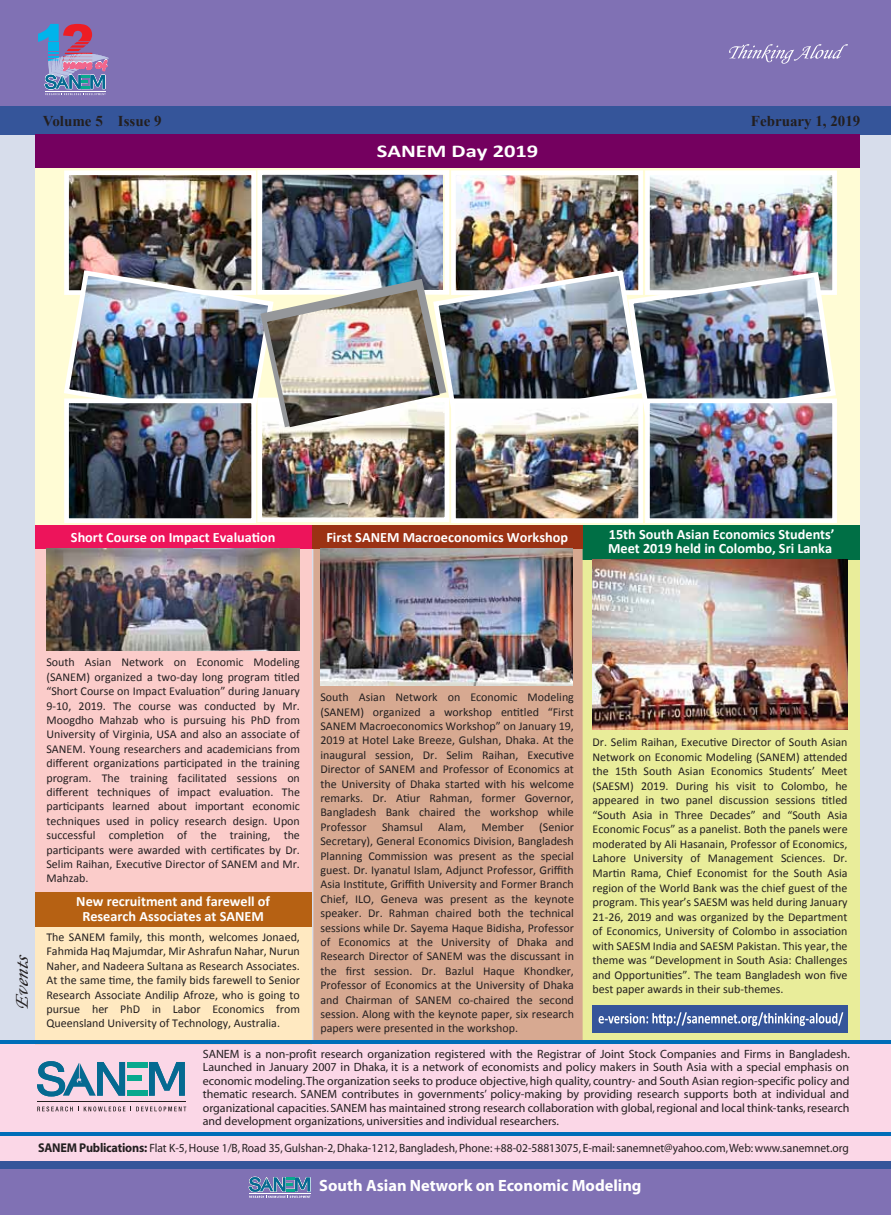
<style>
.page{position:relative;width:891px;height:1215px;background:#d7ddeb}
.page>*{position:absolute;margin:0;border:0;box-sizing:border-box;transform-origin:0 0}
.t1{font:italic 20.1px "Monotype Corsiva";color:#231f20;scale:1.04 1}
.t2{font:700 18px "Calibri";color:#fff;scale:1.25 1}
.t3{font:700 16.35px "Myriad";color:#fff}
.t4{font:700 15px "Times New Roman";color:#231f20}
.t5{font:700 14.25px/13.5px "Calibri";color:#fff}
.t6{font:12px/14.4px "Calibri";color:#231f20;text-align:justify}
.t7{font:12px/13.5px "Myriad";color:#231f20;text-align:justify}
.t8{font:12px "Myriad";color:#231f20;scale:.96 1}
.s1{font-weight:700;font-size:12.75px}
</style>
<div class="page">
<div style="left:0;top:0;width:891px;height:134px;background:#35559a"></div>
<div style="left:0;top:0;width:891px;height:106px;background:#8071b4"></div>
<div style="left:0;top:1161px;width:891px;height:54px;background:#35559a"></div>
<div style="left:0;top:1170px;width:891px;height:45px;background:#8071b4"></div>
<div style="left:0;top:1041px;width:891px;height:120px;background:#fbd7e7"></div>
<hr style="left:0;top:1132px;width:891px;height:3px;background:#006db8">
<svg style="left:729px;top:44px;width:119px;height:20px"></svg>
<svg style="left:248px;top:1176px;width:63px;height:22px"></svg>
<hr style="left:249px;top:1194px;width:61px;height:1px;background:#fff">
<div style="left:36px;top:134px;width:824px;height:398px;background:#fffcd5"></div>
<img style="left:70px;top:176px;width:180px;height:92px">
<div style="left:64px;top:170px;width:192px;height:125px;border:5px solid #fff"></div>
<img style="left:457px;top:176px;width:180px;height:92px">
<div style="left:451px;top:170px;width:192px;height:125px;border:5px solid #fff"></div>
<img style="left:263px;top:176px;width:179px;height:92px">
<div style="left:257px;top:170px;width:192px;height:125px;border:5px solid #fff"></div>
<img style="left:70px;top:427px;width:180px;height:90px">
<div style="left:64px;top:398px;width:192px;height:125px;border:5px solid #fff"></div>
<img style="left:457px;top:427px;width:180px;height:90px">
<div style="left:451px;top:398px;width:192px;height:125px;border:5px solid #fff"></div>
<img style="left:651px;top:176px;width:180px;height:92px">
<div style="left:645px;top:170px;width:192px;height:125px;border:5px solid #fff"></div>
<img style="left:651px;top:427px;width:180px;height:90px">
<div style="left:645px;top:398px;width:192px;height:125px;border:5px solid #fff"></div>
<img style="left:263px;top:427px;width:180px;height:89px">
<div style="left:257px;top:398px;width:192px;height:124px;border:5px solid #fff"></div>
<img style="left:64px;top:268px;width:773px;height:159px">
<img style="left:267px;top:290px;width:173px;height:137px">
<div style="left:36px;top:134px;width:824px;height:33px;background:#74005f"></div>
<div style="left:581px;top:560px;width:279px;height:482px;background:#e9ed9a"></div>
<div style="left:581px;top:525px;width:279px;height:34px;background:#006f45"></div>
<div style="left:36px;top:548px;width:276px;height:496px;background:#fbccca"></div>
<div style="left:36px;top:916px;width:276px;height:128px;background:#ffe9c1"></div>
<div style="left:313px;top:548px;width:270px;height:493px;background:#d7a991"></div>
<div style="left:36px;top:525px;width:276px;height:23px;background:#ed145b"></div>
<div style="left:36px;top:892px;width:276px;height:34px;background:#b66113"></div>
<div style="left:313px;top:525px;width:270px;height:23px;background:#9b3214"></div>
<img style="left:46px;top:548px;width:254px;height:103px">
<img style="left:320px;top:548px;width:253px;height:137px">
<img style="left:593px;top:560px;width:255px;height:170px">
<hr style="left:0;top:1041px;width:891px;height:3px;background:#006db8">
<div style="left:592px;top:1005px;width:256px;height:28px;background:#35559a"></div>
<svg style="left:599px;top:1012px;width:244px;height:14px"></svg>
<svg style="left:38px;top:24px;width:71px;height:71px"></svg>
<hr style="left:45px;top:91px;width:61px;height:1px;background:#fff">
<svg style="left:149px;top:1062px;width:36px;height:34px"></svg>
<div style="left:127px;top:1062px;width:20px;height:5px;background:#08a98e"></div>
<svg style="left:37px;top:1061px;width:105px;height:36px"></svg>
<div style="left:127px;top:1090px;width:20px;height:6px;background:#08a98e"></div>
<svg style="left:37px;top:1107px;width:149px;height:5px"></svg>
<hr style="left:37px;top:1101px;width:149px;height:1px;background:#231f20">
<p class="t4" style="left:43px;top:110px;width:120px">Volume 5 Issue 9</p>
<p class="t4" style="left:751px;top:111px;width:111px">February 1, 2019</p>
<h2 class="t2" style="left:377px;top:140px;width:131px">SANEM Day 2019</h2>
<p class="t5" style="left:71px;top:530px;width:206px">Short Course on Impact Evaluation</p>
<p class="t5" style="left:326px;top:530px;width:243px">First SANEM Macroeconomics Workshop</p>
<p class="t5" style="left:608px;top:527px;width:228px">15th South Asian Economics Students’<br>Meet 2019 held in Colombo, Sri Lanka</p>
<h1 class="t1" style="left:10px;top:1011px;width:59px;rotate:-90deg">Events</h1>
<p class="t6" style="left:46px;top:655px;width:255px">South Asian Network on Economic Modeling (SANEM) organized a two-day long program titled “Short Course on Impact Evaluation” during January 9-10, 2019. The course was conducted by Mr.<br>Moogdho Mahzab who is pursuing his PhD from University of Virginia, USA and also an associate of SANEM. Young researchers and academicians from different organizations participated in the training program. The training facilitated sessions on different techniques of impact evaluation. The participants learned about important economic techniques used in policy research design. Upon successful completion of the training, the participants were awarded with certificates by Dr.<br>Selim Raihan, Executive Director of SANEM and Mr.<br>Mahzab.</p>
<p class="t5" style="left:76px;top:894px;width:195px;line-height:14.2px;text-align:center">New recruitment and farewell of<br>Research Associates at SANEM</p>
<p class="t6" style="left:46px;top:929px;width:255px">The SANEM family, this month, welcomes Jonaed, Fahmida Haq Majumdar, Mir Ashrafun Nahar, Nurun Naher, and Nadeera Sultana as Research Associates.<br>At the same time, the family bids farewell to Senior Research Associate Andilip Afroze, who is going to pursue her PhD in Labor Economics from Queensland University of Technology, Australia.</p>
<p class="t6" style="left:320px;top:689px;width:255px">South Asian Network on Economic Modeling (SANEM) organized a workshop entitled “First SANEM Macroeconomics Workshop” on January 19, 2019 at Hotel Lake Breeze, Gulshan, Dhaka. At the inaugural session, Dr. Selim Raihan, Executive Director of SANEM and Professor of Economics at the University of Dhaka started with his welcome remarks. Dr. Atiur Rahman, former Governor, Bangladesh Bank chaired the workshop while Professor</p>
<p class="t6" style="left:320px;top:819px;width:255px;text-indent:219px">(Senior Secretary), General Economics Division, Bangladesh Planning Commission was present as the special guest. Dr. Iyanatul Islam, Adjunct Professor, Griffith Asia Institute, Griffith University and Former Branch Chief, ILO, Geneva was present as the keynote speaker. Dr. Rahman chaired both the technical sessions while Dr. Sayema Haque Bidisha, Professor of Economics at the University of Dhaka and Research Director of SANEM was the discussant in the first session. Dr. Bazlul Haque Khondker, Professor of Economics at the University of Dhaka and Chairman of SANEM co-chaired the second session. Along with the keynote paper, six research papers were presented in the workshop.</p>
<p class="t6" style="left:382px;top:819px;width:42px">Shamsul</p>
<p class="t6" style="left:438px;top:819px;width:30px">Alam,</p>
<p class="t6" style="left:482px;top:819px;width:44px">Member</p>
<p class="t6" style="left:593px;top:734px;width:257px">Dr. Selim Raihan, Executive Director of South Asian Network on Economic Modeling (SANEM) attended the 15th South Asian Economics Students’ Meet (SAESM) 2019. During his visit to Colombo, he appeared in two panel discussion sessions titled “South Asia in Three Decades” and “South Asia Economic Focus” as a panelist. Both the panels were moderated by Ali Hasanain, Professor of Economics, Lahore University of Management Sciences. Dr.<br>Martin Rama, Chief Economist for the South Asia region of the World Bank was the chief guest of the program. This year’s SAESM was held during January 21-26, 2019 and was organized by the Department of Economics, University of Colombo in association with SAESM India and SAESM Pakistan. This year, the theme was “Development in South Asia: Challenges and Opportunities”. The team Bangladesh won five best paper awards in their sub-themes.</p>
<p class="t7" style="left:203px;top:1047px;width:649px">SANEM is a non-profit research organization registered with the Registrar of Joint Stock Companies and Firms in Bangladesh.<br>Launched in January 2007 in Dhaka, it is a network of economists and policy makers in South Asia with a special emphasis on economic modeling.The organization seeks to produce objective,high quality, country- and South Asian region-specific policy and thematic research. SANEM contributes in governments’ policy-making by providing research supports both at individual and organizational capacities.SANEM has maintained strong research collaboration with global,regional and local think-tanks,research and development organizations, universities and individual researchers.</p>
<p class="t8" style="left:38px;top:1142px;width:846px"><span class="s1">SANEM Publications:</span> Flat K-5, House 1/B, Road 35,Gulshan-2,Dhaka-1212, Bangladesh, Phone: +88-02-58813075, E-mail: sanemnet@yahoo.com,Web: www.sanemnet.org</p>
<h3 class="t3" style="left:319px;top:1177px;width:324px">South Asian Network on Economic Modeling</h3>
</div>
